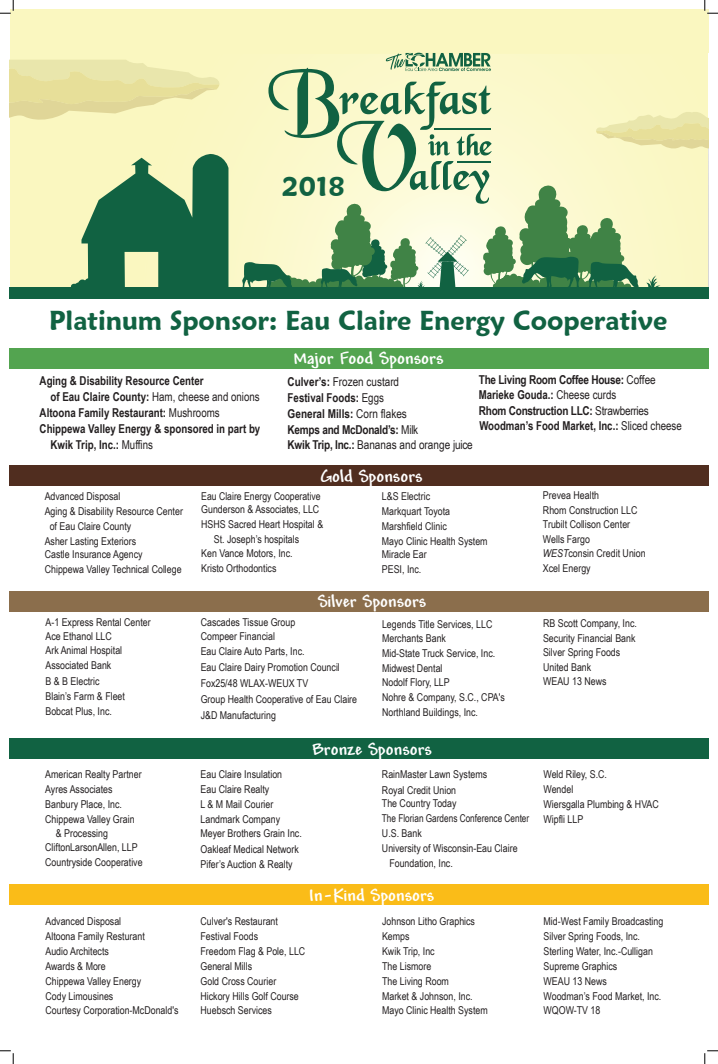
<style>
.page{position:relative;width:718px;height:1064px;background:#fff}
.page>*{position:absolute;margin:0;border:0;box-sizing:border-box;transform-origin:0 0}
.t1{font:600 27.36px "Maiandra GD";color:#116242}
.t2{font:600 26.68px "Maiandra GD";color:#116242}
.t3{font:700 18.08px "Mead";color:#fff}
.t4{font:700 12.24px/15.6px "Arial Narrow";color:#231f20}
.t5{font:700 12.24px/15.2px "Arial Narrow";letter-spacing:-.02em;color:#231f20}
.t6{font:12.24px "Arial Narrow";color:#231f20}
.t7{font:700 12.24px "Arial Narrow";color:#231f20;scale:.96 1}
.t8{font:10.8px/14.9px "Arial Narrow";color:#231f20}
.t9{font:10.8px "Arial Narrow";color:#231f20;scale:.93 1}
.s1{font-weight:700}
.s2{font-weight:400}
.s3{font-style:italic}
</style>
<div class="page">
<div style="left:10px;top:10px;width:698px;height:489px;background:#faf7c0"></div>
<svg style="left:10px;top:60px;width:209px;height:60px"></svg>
<div style="left:10px;top:293px;width:698px;height:355px;background:#fff"></div>
<svg style="left:70px;top:154px;width:158px;height:133px"></svg>
<div style="left:10px;top:465px;width:698px;height:20px;background:#502d1f"></div>
<div style="left:10px;top:591px;width:698px;height:20px;background:#8b6e4c"></div>
<div style="left:10px;top:738px;width:698px;height:21px;background:#116242"></div>
<div style="left:10px;top:348px;width:698px;height:20px;background:#53a450"></div>
<div style="left:10px;top:883px;width:698px;height:21px;background:#fabc18"></div>
<svg style="left:242px;top:53px;width:466px;height:234px"></svg>
<div style="left:10px;top:287px;width:698px;height:11px;background:#116242"></div>
<svg style="left:0;top:0;width:14px;height:14px"></svg>
<svg style="left:0;top:1050px;width:14px;height:13px"></svg>
<svg style="left:704px;top:0;width:14px;height:14px"></svg>
<svg style="left:704px;top:1050px;width:14px;height:13px"></svg>
<h1 class="t1" style="left:282px;top:169px;width:65px">2018</h1>
<h2 class="t2" style="left:49px;top:304px;width:619px">Platinum Sponsor: Eau Claire Energy Cooperative</h2>
<p class="t4" style="left:40px;top:372px;width:165px">Aging &amp; Disability Resource Center</p>
<p class="t6" style="left:50px;top:387px;width:211px"><span class="s1">of Eau Claire County:</span> Ham, cheese and onions</p>
<p class="t4" style="left:40px;top:404px;width:182px">Altoona Family Restaurant: <span class="s2">Mushrooms</span></p>
<p class="t4" style="left:40px;top:420px;width:222px">Chippewa Valley Energy &amp; sponsored in part by</p>
<p class="t4" style="left:50px;top:436px;width:104px">Kwik Trip, Inc.: <span class="s2">Muffins</span></p>
<h3 class="t3" style="left:293px;top:348px;width:152px">Major Food Sponsors</h3>
<p class="t5" style="left:479px;top:371px;width:178px">The Living Room Coffee House: <span class="s2">Coffee<br></span>Marieke Gouda.: <span class="s2">Cheese curds<br></span>Rhom Construction LLC: <span class="s2">Strawberries</span></p>
<p class="t4" style="left:287px;top:373px;width:187px">Culver’s: <span class="s2">Frozen custard<br></span>Festival Foods: <span class="s2">Eggs<br></span>General Mills: <span class="s2">Corn flakes<br></span>Kemps and McDonald’s: <span class="s2">Milk<br></span>Kwik Trip, Inc.: <span class="s2">Bananas and orange juice</span></p>
<p class="t7" style="left:479px;top:416px;width:212px">Woodman’s Food Market, Inc.: <span class="s2">Sliced cheese</span></p>
<h3 class="t3" style="left:320px;top:466px;width:103px">Gold Sponsors</h3>
<p class="t8" style="left:45px;top:488px;width:77px">Advanced Disposal</p>
<p class="t8" style="left:45px;top:503px;width:140px">Aging &amp; Disability Resource Center</p>
<p class="t8" style="left:50px;top:518px;width:83px">of Eau Claire County</p>
<p class="t8" style="left:45px;top:533px;width:93px">Asher Lasting Exteriors</p>
<p class="t8" style="left:45px;top:546px;width:138px;line-height:14.6px">Castle Insurance Agency<br>Chippewa Valley Technical College</p>
<p class="t8" style="left:45px;top:614px;width:107px;line-height:14px">A-1 Express Rental Center<br>Ace Ethanol LLC<br>Ark Animal Hospital</p>
<p class="t8" style="left:45px;top:657px;width:81px;line-height:15.2px">Associated Bank<br>B &amp; B Electric<br>Blain’s Farm &amp; Fleet<br>Bobcat Plus, Inc.</p>
<p class="t8" style="left:45px;top:766px;width:98px">American Realty Partner<br>Ayres Associates<br>Banbury Place, Inc.<br>Chippewa Valley Grain</p>
<p class="t8" style="left:45px;top:824px;width:99px;text-indent:11px">&amp; Processing<br>CliftonLarsonAllen, LLP<br>Countryside Cooperative</p>
<p class="t8" style="left:201px;top:489px;width:121px;line-height:13.4px">Eau Claire Energy Cooperative<br>Gunderson &amp; Associates, LLC</p>
<p class="t8" style="left:201px;top:516px;width:123px">HSHS Sacred Heart Hospital &amp;</p>
<p class="t8" style="left:214px;top:531px;width:87px">St. Joseph’s hospitals</p>
<p class="t8" style="left:201px;top:545px;width:93px">Ken Vance Motors, Inc.</p>
<p class="t8" style="left:201px;top:560px;width:77px">Kristo Orthodontics</p>
<p class="t8" style="left:382px;top:488px;width:107px;line-height:14.4px">L&amp;S Electric<br>Markquart Toyota<br>Marshfield Clinic<br>Mayo Clinic Health System<br>Miracle Ear</p>
<p class="t8" style="left:382px;top:561px;width:41px">PESI, Inc.</p>
<h3 class="t3" style="left:318px;top:591px;width:110px">Silver Sponsors</h3>
<p class="t8" style="left:201px;top:614px;width:105px;line-height:14.4px">Cascades Tissue Group<br>Compeer Financial<br>Eau Claire Auto Parts, Inc.</p>
<p class="t8" style="left:201px;top:658px;width:158px;line-height:16.1px">Eau Claire Dairy Promotion Council<br>Fox25/48 WLAX-WEUX TV<br>Group Health Cooperative of Eau Claire<br>J&amp;D Manufacturing</p>
<p class="t8" style="left:382px;top:617px;width:112px;line-height:13.6px">Legends Title Services, LLC<br>Merchants Bank</p>
<p class="t8" style="left:382px;top:645px;width:124px">Mid-State Truck Service, Inc.<br>Midwest Dental<br>Nodolf Flory, LLP<br>Nohre &amp; Company, S.C., CPA's<br>Northland Buildings, Inc.</p>
<p class="t8" style="left:200px;top:766px;width:103px;line-height:14.8px">Eau Claire Insulation<br>Eau Claire Realty<br>L &amp; M Mail Courier<br>Landmark Company<br>Meyer Brothers Grain Inc.</p>
<p class="t8" style="left:200px;top:840px;width:100px;line-height:15.5px">Oakleaf Medical Network<br>Pifer’s Auction &amp; Realty</p>
<h3 class="t3" style="left:312px;top:739px;width:121px">Bronze Sponsors</h3>
<p class="t8" style="left:382px;top:766px;width:107px;line-height:15.5px">RainMaster Lawn Systems<br>Royal Credit Union</p>
<p class="t8" style="left:382px;top:795px;width:76px">The Country Today</p>
<p class="t9" style="left:382px;top:810px;width:160px">The Florian Gardens Conference Center</p>
<p class="t8" style="left:382px;top:825px;width:41px">U.S. Bank</p>
<p class="t8" style="left:382px;top:840px;width:137px">University of Wisconsin-Eau Claire</p>
<p class="t8" style="left:389px;top:854px;width:65px">Foundation, Inc.</p>
<h3 class="t3" style="left:309px;top:884px;width:126px">In-Kind Sponsors</h3>
<p class="t8" style="left:543px;top:487px;width:104px;line-height:14.5px">Prevea Health<br>Rhom Construction LLC<br>Trubilt Collison Center<br>Wells Fargo<br><span class="s3">WEST</span>consin Credit Union<br>Xcel Energy</p>
<p class="t8" style="left:543px;top:615px;width:95px;line-height:14.6px">RB Scott Company, Inc.<br>Security Financial Bank<br>Silver Spring Foods<br>United Bank<br>WEAU 13 News</p>
<p class="t8" style="left:543px;top:766px;width:117px">Weld Riley, S.C.<br>Wendel<br>Wiersgalla Plumbing &amp; HVAC<br>Wipfli LLP</p>
<p class="t8" style="left:45px;top:913px;width:134px">Advanced Disposal<br>Altoona Family Resturant<br>Audio Architects<br>Awards &amp; More<br>Chippewa Valley Energy<br>Cody Limousines<br>Courtesy Corporation-McDonald's</p>
<p class="t8" style="left:200px;top:913px;width:106px">Culver's Restaurant<br>Festival Foods<br>Freedom Flag &amp; Pole, LLC<br>General Mills<br>Gold Cross Courier<br>Hickory Hills Golf Course<br>Huebsch Services</p>
<p class="t8" style="left:382px;top:913px;width:107px">Johnson Litho Graphics<br>Kemps<br>Kwik Trip, Inc<br>The Lismore<br>The Living Room<br>Market &amp; Johnson, Inc.<br>Mayo Clinic Health System</p>
<p class="t8" style="left:543px;top:913px;width:121px">Mid-West Family Broadcasting<br>Silver Spring Foods, Inc.<br>Sterling Water, Inc.-Culligan<br>Supreme Graphics<br>WEAU 13 News<br>Woodman’s Food Market, Inc.<br>WQOW-TV 18</p>
</div>
